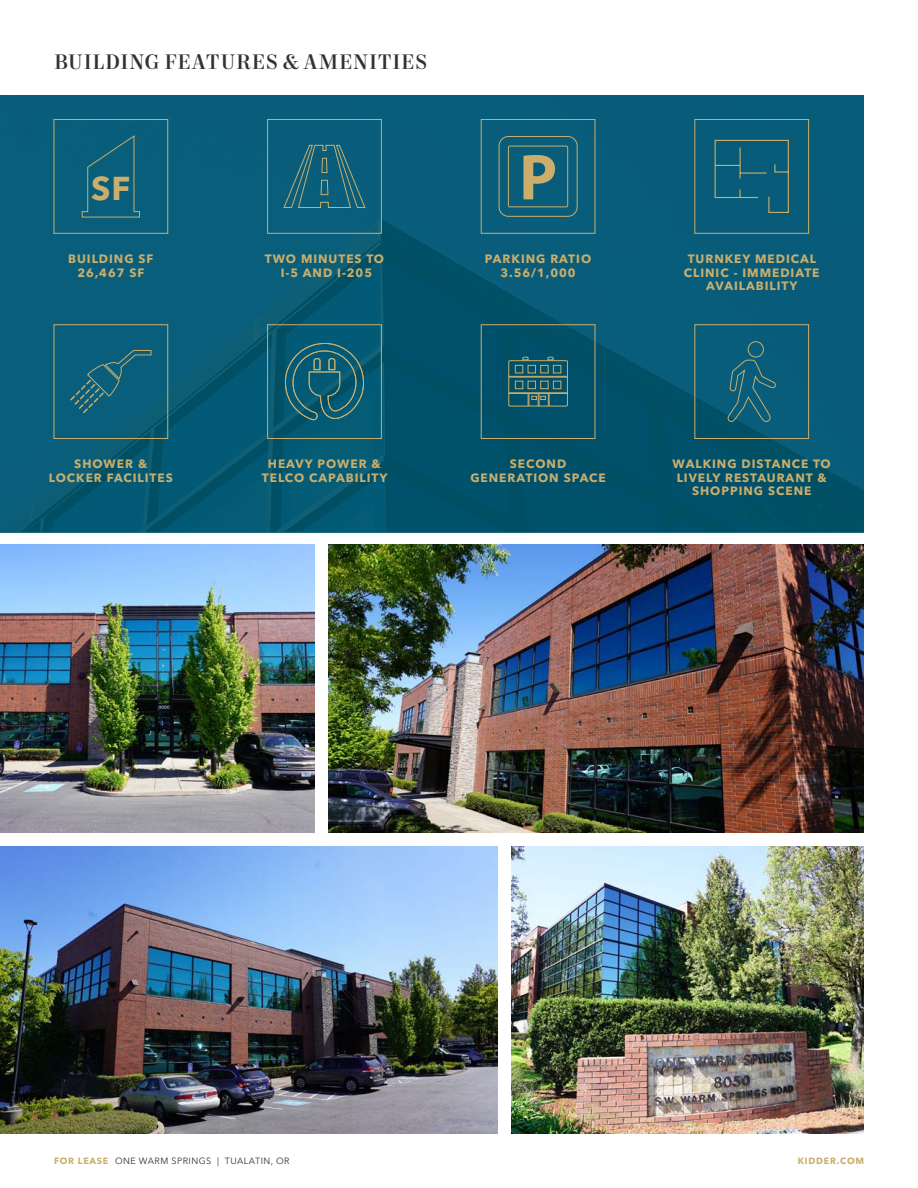
<style>
.page{position:relative;width:918px;height:1188px;background:#fff}
.page>*{position:absolute;margin:0;border:0;box-sizing:border-box;transform-origin:0 0}
.Comp_Name_-_Midnight_Blue{font:700 32.85px "Avenir Next LT Pro";color:#cbae6b}
.Headline_-_Small_-_All_Caps_-_Charcoal{font:500 21px "Mort Modern 09";letter-spacing:.03em;color:#313234}
.Stat_Data_-_Gold_Centered{font:700 12px/13.5px "Avenir Next LT Pro";letter-spacing:.08em;color:#cbae6b;text-align:center}
.t1{font:9px "Avenir Next LT Pro";letter-spacing:.05em;color:#313234}
.t2{font:700 9px "Avenir Next LT Pro";letter-spacing:.08em;color:#cbae6b}
.s1{font-weight:700;color:#cbae6b}
</style>
<div class="page">
<svg style="left:0;top:95px;width:864px;height:437px;fill:#085c7a"></svg>
<img style="left:328px;top:545px;width:536px;height:288px">
<img style="left:0;top:846px;width:498px;height:288px">
<img style="left:512px;top:846px;width:352px;height:288px">
<img style="left:0;top:545px;width:315px;height:288px">
<div style="left:54px;top:119px;width:114px;height:115px;border:1px solid #cbae6b"></div>
<svg style="left:81px;top:135px;width:59px;height:83px"></svg>
<div style="left:267px;top:119px;width:115px;height:115px;border:1px solid #cbae6b"></div>
<svg style="left:283px;top:144px;width:83px;height:64px"></svg>
<div style="left:481px;top:119px;width:114px;height:115px;border:1px solid #cbae6b"></div>
<svg style="left:498px;top:136px;width:80px;height:81px"></svg>
<div style="left:694px;top:119px;width:115px;height:115px;border:1px solid #cbae6b"></div>
<div style="left:54px;top:324px;width:114px;height:115px;border:1px solid #cbae6b"></div>
<svg style="left:70px;top:350px;width:82px;height:63px"></svg>
<div style="left:267px;top:324px;width:115px;height:115px;border:1px solid #cbae6b"></div>
<svg style="left:283px;top:341px;width:83px;height:80px"></svg>
<div style="left:481px;top:324px;width:114px;height:115px;border:1px solid #cbae6b"></div>
<svg style="left:508px;top:356px;width:60px;height:51px"></svg>
<div style="left:694px;top:324px;width:115px;height:115px;border:1px solid #cbae6b"></div>
<svg style="left:727px;top:341px;width:49px;height:82px"></svg>
<svg style="left:714px;top:139px;width:75px;height:75px"></svg>
<p class="Headline_-_Small_-_All_Caps_-_Charcoal" style="left:54px;top:49px;width:375px">BUILDING FEATURES &amp; AMENITIES</p>
<p class="Comp_Name_-_Midnight_Blue" style="left:91px;top:169px;width:41px">SF</p>
<p class="Stat_Data_-_Gold_Centered" style="left:68px;top:252px;width:87px">BUILDING SF<br>26,467 SF</p>
<p class="Stat_Data_-_Gold_Centered" style="left:265px;top:252px;width:121px">TWO MINUTES TO<br>I-5 AND I-205</p>
<p class="Stat_Data_-_Gold_Centered" style="left:485px;top:252px;width:108px">PARKING RATIO<br>3.56/1,000</p>
<p class="Stat_Data_-_Gold_Centered" style="left:684px;top:252px;width:137px">TURNKEY MEDICAL<br>CLINIC - IMMEDIATE<br>AVAILABILITY</p>
<p class="Stat_Data_-_Gold_Centered" style="left:49px;top:457px;width:126px">SHOWER &amp;<br>LOCKER FACILITES</p>
<p class="Stat_Data_-_Gold_Centered" style="left:262px;top:457px;width:127px">HEAVY POWER &amp;<br>TELCO CAPABILITY</p>
<p class="Stat_Data_-_Gold_Centered" style="left:470px;top:457px;width:137px">SECOND<br>GENERATION SPACE</p>
<p class="Stat_Data_-_Gold_Centered" style="left:673px;top:457px;width:160px">WALKING DISTANCE TO<br>LIVELY RESTAURANT &amp;<br>SHOPPING SCENE</p>
<p class="t1" style="left:54px;top:1156px;width:237px"><span class="s1">FOR LEASE</span> ONE WARM SPRINGS | TUALATIN, OR</p>
<p class="t2" style="left:798px;top:1156px;width:68px">KIDDER.COM</p>
</div>
